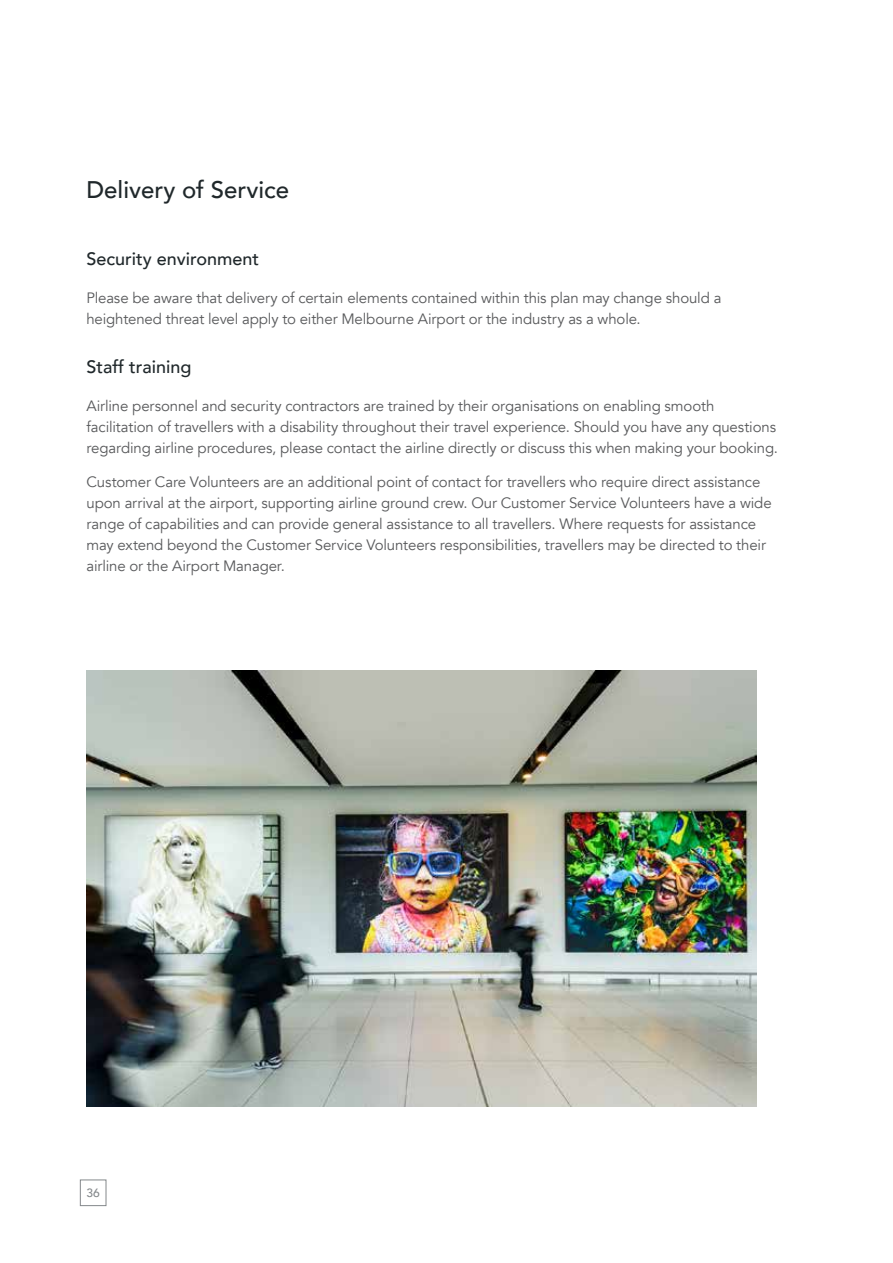
<style>
.page{position:relative;width:893px;height:1263px;background:#fff}
.page>*{position:absolute;margin:0;border:0;box-sizing:border-box;transform-origin:0 0}
.t1{font:500 24px "Avenir";color:#20282b}
.t2{font:500 18px "Avenir";color:#20282b}
.t3{font:15px/21px "Avenir";letter-spacing:-.01em;color:#58595b}
.t4{font:500 12px "Avenir";color:#84888b}
</style>
<div class="page">
<div style="left:80px;top:1179px;width:26px;height:27px;border:1px solid #84888b"></div>
<img style="left:86px;top:671px;width:671px;height:435px">
<h1 class="t1" style="left:86px;top:169px;width:204px">Delivery of Service</h1>
<p class="t2" style="left:86px;top:243px;width:174px">Security environment</p>
<p class="t3" style="left:86px;top:287px;width:636px">Please be aware that delivery of certain elements contained within this plan may change should a heightened threat level apply to either Melbourne Airport or the industry as a whole.</p>
<p class="t2" style="left:86px;top:352px;width:106px">Staff training</p>
<p class="t3" style="left:86px;top:396px;width:693px">Airline personnel and security contractors are trained by their organisations on enabling smooth facilitation of travellers with a disability throughout their travel experience. Should you have any questions regarding airline procedures, please contact the airline directly or discuss this when making your booking.</p>
<p class="t3" style="left:86px;top:472px;width:687px">Customer Care Volunteers are an additional point of contact for travellers who require direct assistance upon arrival at the airport, supporting airline ground crew. Our Customer Service Volunteers have a wide range of capabilities and can provide general assistance to all travellers. Where requests for assistance may extend beyond the Customer Service Volunteers responsibilities, travellers may be directed to their airline or the Airport Manager.</p>
<p class="t4" style="left:87px;top:1183px;width:15px">36</p>
</div>
